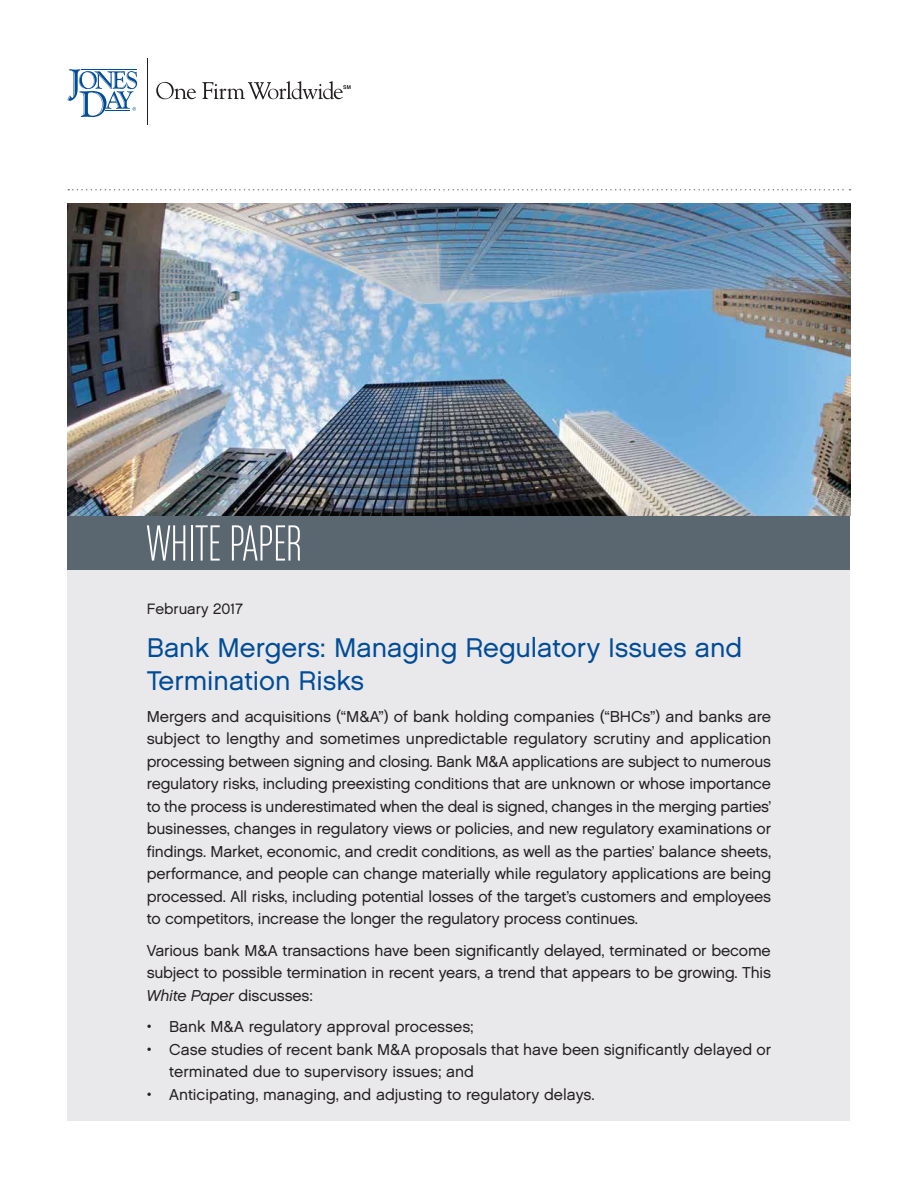
<style>
.page{position:relative;width:918px;height:1188px;background:#fff}
.page>*{position:absolute;margin:0;border:0;box-sizing:border-box;transform-origin:0 0}
.t1{font:54px "Chalet Comprime Milan Sixty";color:#fff}
.Main_Headline{font:27px/33px "Chalet London Nineteen Sixty";color:#004c97}
.Cover_Abstract_Body{font:15.75px/22.5px "Chalet London Nineteen Sixty";letter-spacing:-.01em;color:#231f20;text-align:justify}
.Body_Copy_Bullets{font:15.75px/22.5px "Chalet London Nineteen Sixty";color:#231f20}
.t2{font:15px "Chalet London Nineteen Sixty";color:#231f20}
.s1{font-family:"Chalet Oblique London"}
</style>
<div class="page">
<hr style="left:147px;top:58px;width:1px;height:66px;background:#231f20">
<svg style="left:156px;top:82px;width:40px;height:17px"></svg>
<svg style="left:202px;top:81px;width:149px;height:18px"></svg>
<svg style="left:68px;top:69px;width:69px;height:48px"></svg>
<svg style="left:68px;top:189px;width:782px;height:1px"></svg>
<div style="left:68px;top:516px;width:782px;height:604px;background:#e9e8ea"></div>
<div style="left:68px;top:516px;width:782px;height:54px;background:#5a6670"></div>
<img style="left:68px;top:203px;width:782px;height:313px">
<h1 class="t1" style="left:147px;top:514px;width:156px">WHITE PAPER</h1>
<p class="t2" style="left:147px;top:600px;width:98px">February 2017</p>
<p class="Main_Headline" style="left:147px;top:631px;width:597px">Bank Mergers: Managing Regulatory Issues and<br>Termination Risks</p>
<p class="Cover_Abstract_Body" style="left:147px;top:705px;width:626px">Mergers and acquisitions (“M&amp;A”) of bank holding companies (“BHCs”) and banks are subject to lengthy and sometimes unpredictable regulatory scrutiny and application processing between signing and closing. Bank M&amp;A applications are subject to numerous regulatory risks, including preexisting conditions that are unknown or whose importance to the process is underestimated when the deal is signed, changes in the merging parties’ businesses, changes in regulatory views or policies, and new regulatory examinations or findings. Market, economic, and credit conditions, as well as the parties’ balance sheets, performance, and people can change materially while regulatory applications are being processed. All risks, including potential losses of the target’s customers and employees to competitors, increase the longer the regulatory process continues.</p>
<p class="Cover_Abstract_Body" style="left:147px;top:939px;width:626px">Various bank M&amp;A transactions have been significantly delayed, terminated or become subject to possible termination in recent years, a trend that appears to be growing. This <span class="s1">White Paper</span> discusses:</p>
<p class="Body_Copy_Bullets" style="left:147px;top:1016px;width:329px">• Bank M&amp;A regulatory approval processes;</p>
<p class="Body_Copy_Bullets" style="left:169px;top:1038px;width:603px;text-indent:-22px">• Case studies of recent bank M&amp;A proposals that have been significantly delayed or terminated due to supervisory issues; and</p>
<p class="Body_Copy_Bullets" style="left:147px;top:1083px;width:449px">• Anticipating, managing, and adjusting to regulatory delays.</p>
</div>
